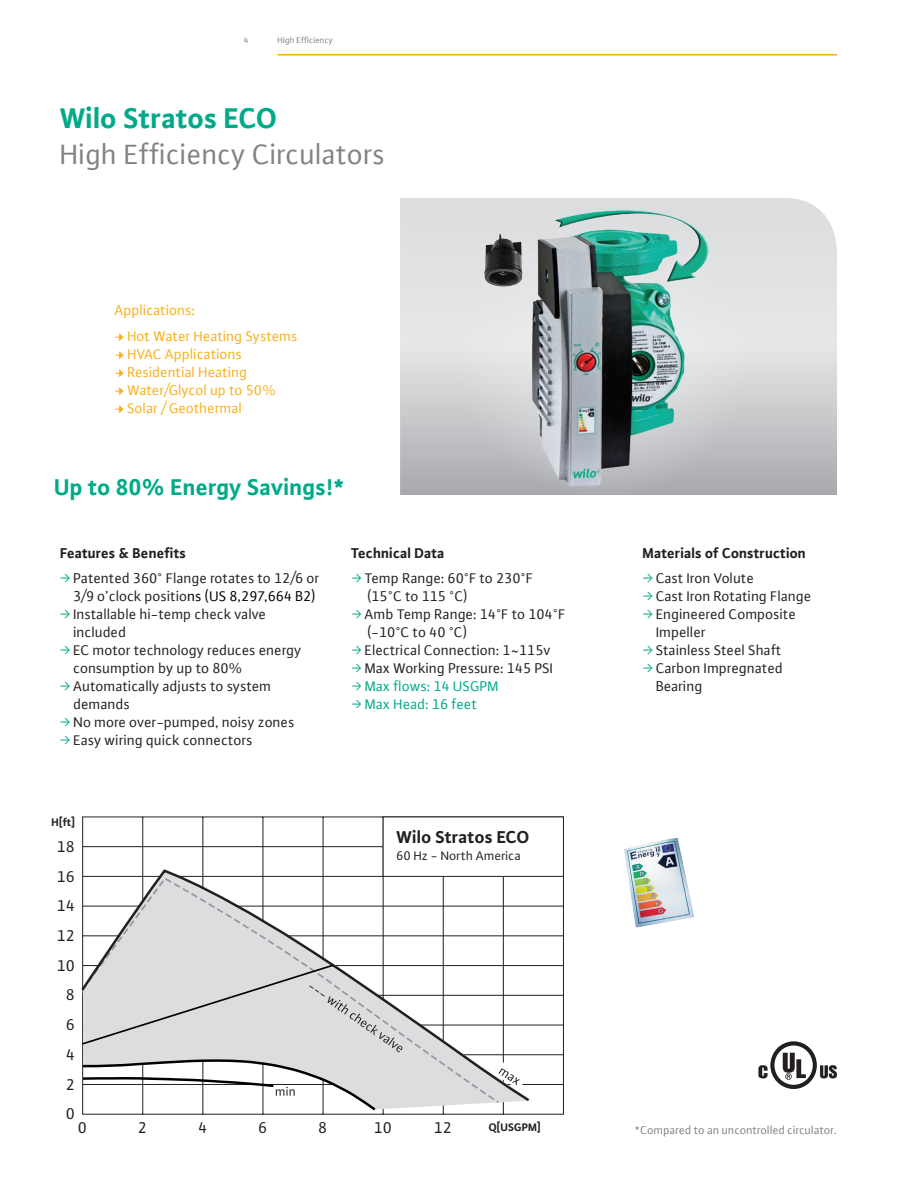
<style>
.page{position:relative;width:918px;height:1188px;background:#fff}
.page>*{position:absolute;margin:0;border:0;box-sizing:border-box;transform-origin:0 0}
.t1{font:30px "WILO Plus FM";color:#808285}
.t2{font:700 30px "WILO Plus FM";color:#0a8}
.t3{font:700 24px "WILO Plus FM";color:#0a8}
.t4{font:700 18.15px "WILO Plus FM";color:#231f20}
.t5{font:16.5px/29.7px "WILO Plus FM";color:#231f20;text-align:center}
.t6{font:15px "WILO Plus FM";color:#231f20}
.t7{font:15px "WILO Plus FM";color:#faaf18}
.t8{font:700 15px "WILO Plus FM";color:#231f20}
.t9{font:15px "WILO Plus FM";color:#0a8}
.t10{font:13.2px "WILO Plus FM";color:#231f20}
.t11{font:12px "WILO Plus FM";color:#808285}
.t12{font:700 11.55px "WILO Plus FM";color:#231f20}
.t13{font:9px "WILO Plus FM";color:#808285}
.s1{font-family:"Minion Pro"}
.s2{font-family:"WILO Pict";color:#0a8}
.s3{color:#000}
.s4{font-family:"WILO Pict"}
</style>
<div class="page">
<hr style="left:277px;top:54px;width:560px;height:2px;background:#faaf18">
<svg style="left:400px;top:198px;width:437px;height:297px;background:#d1d2d5"></svg>
<svg style="left:82px;top:817px;width:482px;height:298px"></svg>
<hr style="left:83px;top:846px;width:480px;height:1px;background:#231f20">
<hr style="left:83px;top:906px;width:480px;height:1px;background:#231f20">
<hr style="left:83px;top:935px;width:480px;height:1px;background:#231f20">
<hr style="left:83px;top:965px;width:480px;height:1px;background:#231f20">
<hr style="left:83px;top:995px;width:480px;height:1px;background:#231f20">
<hr style="left:83px;top:1025px;width:480px;height:1px;background:#231f20">
<hr style="left:83px;top:1054px;width:480px;height:1px;background:#231f20">
<hr style="left:83px;top:1084px;width:480px;height:1px;background:#231f20">
<div style="left:383px;top:817px;width:180px;height:59px;background:#fff"></div>
<svg style="left:82px;top:863px;width:450px;height:241px"></svg>
<svg style="left:82px;top:1058px;width:296px;height:55px"></svg>
<svg style="left:491px;top:1060px;width:36px;height:30px"></svg>
<svg style="left:81px;top:963px;width:321px;height:89px;background:#d5d6d8"></svg>
<svg style="left:452px;top:194px;width:302px;height:305px;background:#dcddde"></svg>
<img style="left:513px;top:196px;width:205px;height:298px">
<img style="left:473px;top:224px;width:62px;height:74px">
<img style="left:624px;top:838px;width:70px;height:90px">
<svg style="left:758px;top:1041px;width:79px;height:48px"></svg>
<p class="t13" style="left:244px;top:35px;width:6px">4</p>
<p class="t13" style="left:277px;top:34px;width:57px">High Efficiency</p>
<h1 class="t2" style="left:60px;top:98px;width:218px">Wilo Stratos ECO</h1>
<h1 class="t1" style="left:60px;top:135px;width:327px">High Efficiency Circulators</h1>
<p class="t7" style="left:115px;top:300px;width:82px">Applications:</p>
<p class="t7" style="left:115px;top:326px;width:184px"><span class="s1">→</span> Hot Water Heating Systems</p>
<p class="t7" style="left:115px;top:344px;width:129px"><span class="s1">→</span> HVAC Applications</p>
<p class="t7" style="left:115px;top:362px;width:134px"><span class="s1">→</span> Residential Heating</p>
<p class="t7" style="left:115px;top:380px;width:163px"><span class="s1">→</span> Water/Glycol up to 50%</p>
<p class="t7" style="left:115px;top:398px;width:129px"><span class="s1">→</span> Solar / Geothermal</p>
<h2 class="t3" style="left:54px;top:471px;width:293px">Up to 80% Energy Savings!*</h2>
<p class="t8" style="left:60px;top:543px;width:128px">Features &amp; Benefits</p>
<p class="t8" style="left:351px;top:543px;width:95px">Technical Data</p>
<p class="t8" style="left:643px;top:543px;width:165px">Materials of Construction</p>
<p class="t6" style="left:60px;top:568px;width:261px"><span class="s2">ƒ</span> Patented 360° Flange rotates to 12/6 or</p>
<p class="t6" style="left:73px;top:586px;width:244px">3/9 o’clock positio<span class="s3">ns (US 8,297,664 B2)</span></p>
<p class="t6" style="left:60px;top:604px;width:208px"><span class="s2">ƒ</span> Installable hi-temp check valve</p>
<p class="t6" style="left:73px;top:622px;width:54px">included</p>
<p class="t6" style="left:60px;top:640px;width:243px"><span class="s2">ƒ</span> EC motor technology reduces energy</p>
<p class="t6" style="left:73px;top:658px;width:171px">consumption by up to 80%</p>
<p class="t6" style="left:60px;top:676px;width:213px"><span class="s2">ƒ</span> Automatically adjusts to system</p>
<p class="t6" style="left:73px;top:694px;width:58px">demands</p>
<p class="t6" style="left:60px;top:712px;width:236px"><span class="s2">ƒ</span> No more over-pumped, noisy zones</p>
<p class="t6" style="left:60px;top:730px;width:194px"><span class="s2">ƒ</span> Easy wiring quick connectors</p>
<p class="t6" style="left:643px;top:568px;width:113px"><span class="s2">ƒ</span> Cast Iron Volute</p>
<p class="t6" style="left:643px;top:586px;width:171px"><span class="s2">ƒ</span> Cast Iron Rotating Flange</p>
<p class="t6" style="left:643px;top:604px;width:155px"><span class="s2">ƒ</span> Engineered Composite</p>
<p class="t6" style="left:656px;top:622px;width:51px">Impeller</p>
<p class="t6" style="left:643px;top:640px;width:141px"><span class="s2">ƒ</span> Stainless Steel Shaft</p>
<p class="t6" style="left:643px;top:658px;width:142px"><span class="s2">ƒ</span> Carbon Impregnated</p>
<p class="t6" style="left:656px;top:676px;width:48px">Bearing</p>
<p class="t6" style="left:351px;top:568px;width:184px"><span class="s2">ƒ</span> Temp Range: 60°F to 230°F</p>
<p class="t6" style="left:367px;top:586px;width:102px">(15°C to 115 °C)</p>
<p class="t6" style="left:351px;top:604px;width:216px"><span class="s2">ƒ</span> Amb Temp Range: 14°F to 104°F</p>
<p class="t6" style="left:367px;top:622px;width:102px">(-10°C to 40 °C)</p>
<p class="t6" style="left:351px;top:640px;width:201px"><span class="s2">ƒ</span> Electrical Connection: 1~115v</p>
<p class="t6" style="left:351px;top:658px;width:204px"><span class="s2">ƒ</span> Max Working Pressure: 145 PSI</p>
<p class="t9" style="left:351px;top:676px;width:149px"><span class="s4">ƒ</span> Max flows: 14 USGPM</p>
<p class="t9" style="left:351px;top:694px;width:127px"><span class="s4">ƒ</span> Max Head: 16 feet</p>
<p class="t12" style="left:52px;top:815px;width:25px">H[ft]</p>
<p class="t5" style="left:57px;top:831px;width:20px">18</p>
<p class="t5" style="left:57px;top:861px;width:20px">16</p>
<p class="t5" style="left:57px;top:891px;width:20px">14<br>12<br>10<br>8<br>6<br>4<br>2<br>0</p>
<p class="t4" style="left:397px;top:824px;width:134px">Wilo Stratos ECO</p>
<p class="t10" style="left:397px;top:848px;width:126px">60 Hz - North America</p>
<p class="t5" style="left:78px;top:1113px;width:11px">0</p>
<p class="t5" style="left:138px;top:1113px;width:11px">2</p>
<p class="t5" style="left:198px;top:1113px;width:11px">4</p>
<p class="t5" style="left:258px;top:1113px;width:11px">6</p>
<p class="t5" style="left:319px;top:1113px;width:11px">8</p>
<p class="t5" style="left:374px;top:1113px;width:20px">10</p>
<p class="t5" style="left:434px;top:1113px;width:20px">12</p>
<p class="t12" style="left:489px;top:1120px;width:53px">Q[USGPM]</p>
<p class="t11" style="left:635px;top:1123px;width:204px">*Compared to an uncontrolled circulator.</p>
</div>
